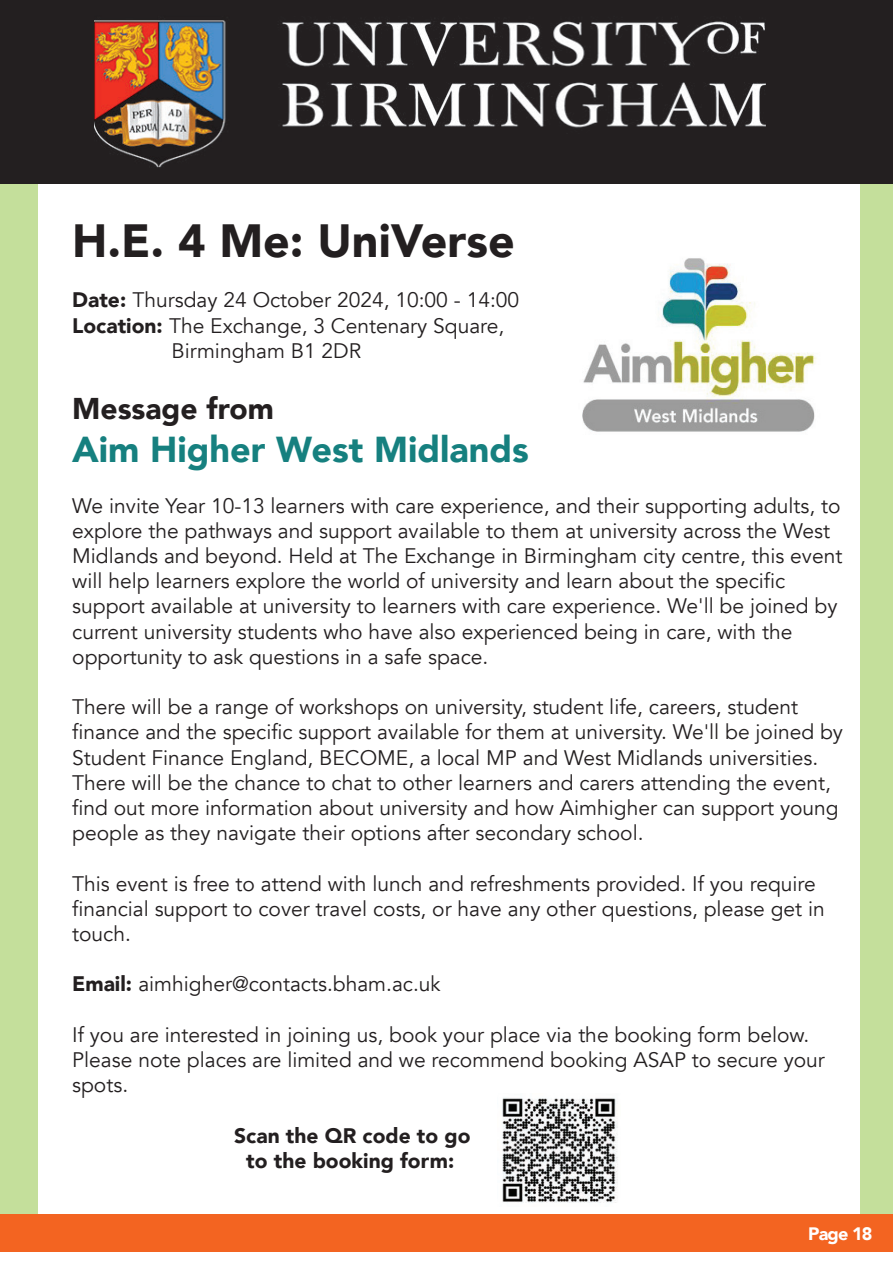
<style>
.page{position:relative;width:893px;height:1263px;background:#fff}
.page>*{position:absolute;margin:0;border:0;box-sizing:border-box;transform-origin:0 0}
.t1{font:900 46.5px "Avenir";color:#231f20}
.t2{font:900 36px "Avenir";color:#16807f}
.t3{font:900 30px "Avenir";color:#231f20}
.t4{font:21px/25.2px "Avenir";color:#231f20}
.t5{font:900 21px/25.2px "Avenir";color:#231f20;text-align:center}
.t6{font:900 18px "Avenir";letter-spacing:-.045em;color:#fff}
.s1{font-weight:900}
</style>
<div class="page">
<div style="left:860px;top:184px;width:33px;height:1035px;background:#c4df9b"></div>
<div style="left:0;top:184px;width:38px;height:1037px;background:#c4df9b"></div>
<div style="left:0;top:1214px;width:893px;height:38px;background:#f36421"></div>
<div style="left:0;top:0;width:893px;height:184px;background:#231f20"></div>
<img style="left:94px;top:20px;width:671px;height:147px">
<img style="left:582px;top:258px;width:235px;height:174px">
<img style="left:502px;top:1097px;width:116px;height:106px">
<h1 class="t1" style="left:72px;top:201px;width:444px">H.E. 4 Me: UniVerse</h1>
<p class="t4" style="left:72px;top:288px;width:448px"><span class="s1">Date:</span> Thursday 24 October 2024, 10:00 - 14:00</p>
<p class="t4" style="left:72px;top:313px;width:434px"><span class="s1">Location:</span> The Exchange, 3 Centenary Square,</p>
<p class="t4" style="left:171px;top:338px;width:191px">Birmingham B1 2DR</p>
<h3 class="t3" style="left:72px;top:383px;width:203px">Message from</h3>
<h2 class="t2" style="left:72px;top:419px;width:458px">Aim Higher West Midlands</h2>
<p class="t4" style="left:72px;top:493px;width:772px">We invite Year 10-13 learners with care experience, and their supporting adults, to explore the pathways and support available to them at university across the West Midlands and beyond. Held at The Exchange in Birmingham city centre, this event will help learners explore the world of university and learn about the specific support available at university to learners with care experience. We'll be joined by current university students who have also experienced being in care, with the opportunity to ask questions in a safe space.</p>
<p class="t4" style="left:72px;top:695px;width:772px">There will be a range of workshops on university, student life, careers, student finance and the specific support available for them at university. We'll be joined by Student Finance England, BECOME, a local MP and West Midlands universities.<br>There will be the chance to chat to other learners and carers attending the event, find out more information about university and how Aimhigher can support young people as they navigate their options after secondary school.</p>
<p class="t4" style="left:72px;top:871px;width:754px">This event is free to attend with lunch and refreshments provided. If you require financial support to cover travel costs, or have any other questions, please get in touch.</p>
<p class="t4" style="left:72px;top:972px;width:370px"><span class="s1">Email:</span> aimhigher@contacts.bham.ac.uk</p>
<p class="t4" style="left:72px;top:1022px;width:754px">If you are interested in joining us, book your place via the booking form below.<br>Please note places are limited and we recommend booking ASAP to secure your spots.</p>
<p class="t5" style="left:234px;top:1122px;width:238px">Scan the QR code to go to the booking form:</p>
<p class="t6" style="left:808px;top:1218px;width:66px">Page 18</p>
</div>
